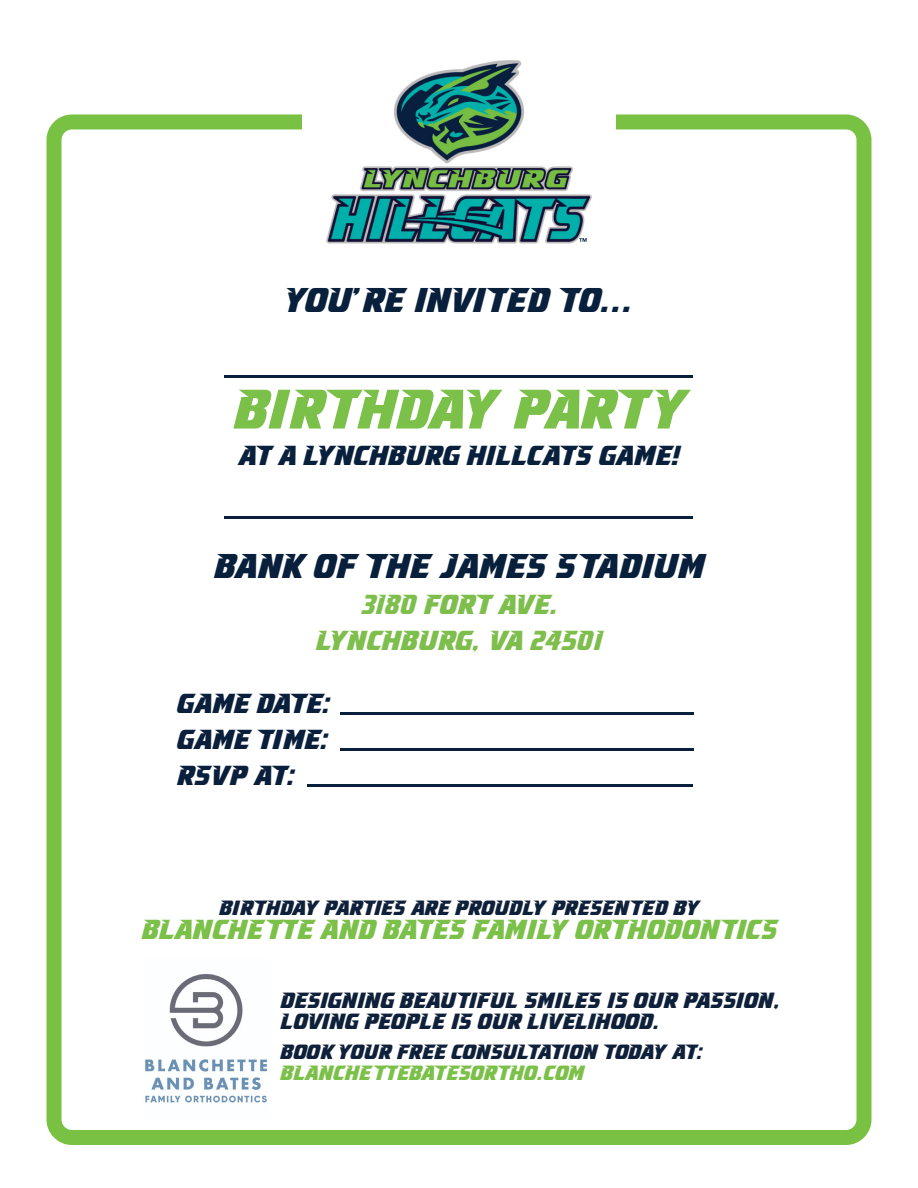
<style>
.page{position:relative;width:918px;height:1188px;background:#fff}
.page>*{position:absolute;margin:0;border:0;box-sizing:border-box;transform-origin:0 0}
.t1{font:60px "Hillcats";color:#7bc049}
.t2{font:37.5px "Hillcats";color:#09203d}
.t3{font:30px "Hillcats";color:#7bc049}
.t4{font:30px "Hillcats";color:#7ebe4d}
.t5{font:30px "Hillcats";color:#09203d}
.t6{font:30px "Hillcats";letter-spacing:-.02em;color:#0a1f3b}
.t7{font:24px/21px "Hillcats";letter-spacing:-.01em;color:#0f213a}
.t8{font:22.5px "Hillcats";color:#0f213a}
.t9{font:22.5px "Hillcats";color:#7bc049}
</style>
<div class="page">
<img style="left:145px;top:974px;width:123px;height:129px">
<div style="left:46px;top:114px;width:826px;height:1031px;border:15px solid #79c142;border-radius:18px"></div>
<img style="left:302px;top:60px;width:314px;height:184px">
<hr style="left:225px;top:516px;width:468px;height:2px;background:#09203d">
<hr style="left:340px;top:712px;width:353px;height:2px;background:#09203d">
<hr style="left:340px;top:748px;width:353px;height:2px;background:#09203d">
<hr style="left:307px;top:784px;width:386px;height:2px;background:#09203d">
<hr style="left:225px;top:375px;width:468px;height:2px;background:#09203d">
<p class="t2" style="left:286px;top:277px;width:348px">YOU’RE INVITED TO...</p>
<p class="t1" style="left:233px;top:373px;width:454px">BIRTHDAY PART Y</p>
<p class="t5" style="left:237px;top:437px;width:445px">AT A LYNCHBURG HILLCATS GAME!</p>
<p class="t2" style="left:214px;top:543px;width:492px">BANK OF THE JAMES STADIUM</p>
<p class="t4" style="left:360px;top:586px;width:199px">3180 FORT AVE.</p>
<p class="t4" style="left:315px;top:622px;width:289px">LYNCHBURG, VA 24501</p>
<p class="t6" style="left:176px;top:685px;width:156px">GAME DATE:</p>
<p class="t6" style="left:176px;top:721px;width:154px">GAME TIME:</p>
<p class="t6" style="left:176px;top:757px;width:121px">RSVP AT:</p>
<p class="t8" style="left:219px;top:894px;width:482px">BIRTHDAY PARTIES ARE PROUDLY PRESENTED BY</p>
<p class="t3" style="left:141px;top:911px;width:637px">BLANCHETTE AND BATES FAMILY ORTHODONTICS</p>
<p class="t7" style="left:280px;top:989px;width:502px">DESIGNING BEAUTIFUL SMILES IS OUR PASSION,<br>LOVING PEOPLE IS OUR LIVELIHOOD.</p>
<p class="t8" style="left:280px;top:1038px;width:425px">BOOK YOUR FREE CONSULTATION TODAY AT:</p>
<p class="t9" style="left:280px;top:1059px;width:306px">BLANCHETTEBATESORTHO.COM</p>
</div>
